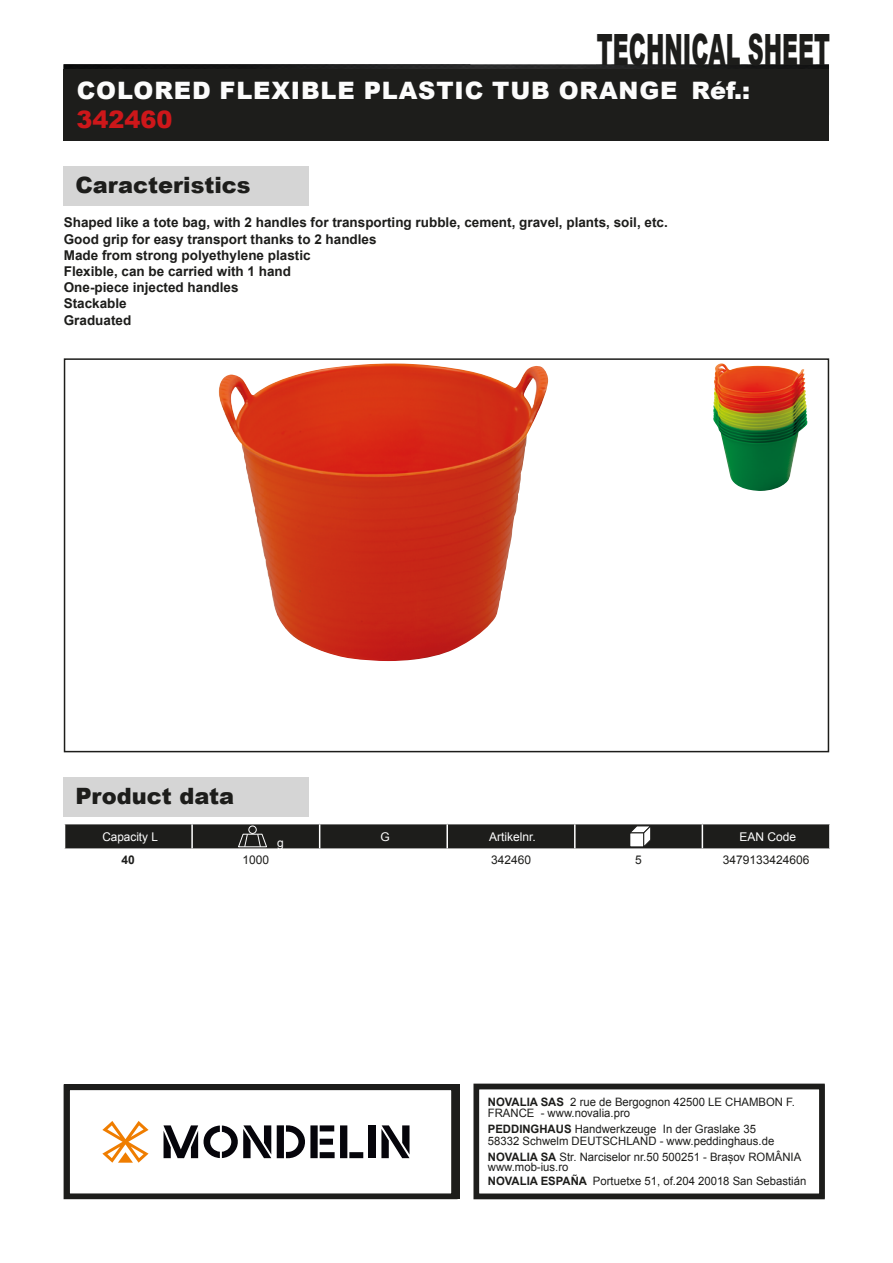
<style>
.page{position:relative;width:893px;height:1263px;background:#fff}
.page>*{position:absolute;margin:0;border:0;box-sizing:border-box;transform-origin:0 0}
.t1{font:900 43.2px "Arial";color:#1d1d1b;scale:.51 1}
.t2{font:900 24px "Arial";letter-spacing:.035em;color:#fcfcfc}
.t3{font:900 24px "Arial";color:#cd171a}
.t4{font:900 22.5px "Arial";color:#1d1d1b}
.t5{font:700 13.5px/16.2px "Arial";color:#1d1d1b}
.t6{font:12.9px/14.2px "Arial";color:#1d1d1b}
.t7{font:700 12.9px "Arial";color:#1d1d1b}
.t8{font:12px "Arial";color:#fff}
.t9{font:12px "Arial";color:#1d1d1b}
.t10{font:700 12px "Arial";color:#1d1d1b}
.t11{font:11.55px/11.6px "Arial";color:#1d1d1b}
.s1{font-weight:700}
</style>
<div class="page">
<img style="left:64px;top:64px;width:765px;height:5px">
<div style="left:64px;top:69px;width:765px;height:72px;background:#1d1d1b"></div>
<div style="left:64px;top:166px;width:245px;height:40px;background:#d5d5d5"></div>
<div style="left:64px;top:358px;width:765px;height:394px;border:2px solid #1d1d1b"></div>
<div style="left:64px;top:777px;width:245px;height:40px;background:#d5d5d5"></div>
<svg style="left:64px;top:824px;width:766px;height:25px;background:#2d2d2b"></svg>
<img style="left:218px;top:363px;width:331px;height:298px">
<img style="left:713px;top:363px;width:95px;height:128px">
<div style="left:473px;top:1084px;width:352px;height:115px;border:6px solid #1d1d1b"></div>
<div style="left:64px;top:1084px;width:393px;height:115px;border:6px solid #1d1d1b"></div>
<svg style="left:277px;top:1125px;width:86px;height:33px"></svg>
<div style="left:369px;top:1125px;width:7px;height:33px;background:#06050b"></div>
<svg style="left:381px;top:1125px;width:28px;height:33px"></svg>
<svg style="left:102px;top:1121px;width:47px;height:42px"></svg>
<svg style="left:164px;top:1125px;width:107px;height:33px"></svg>
<h1 class="t1" style="left:597px;top:18px;width:458px">TECHNICAL SHEET</h1>
<h2 class="t2" style="left:77px;top:73px;width:675px">COLORED FLEXIBLE PLASTIC TUB ORANGE Réf.:</h2>
<h2 class="t3" style="left:76px;top:102px;width:98px">342460</h2>
<h3 class="t4" style="left:75px;top:168px;width:177px">Caracteristics</h3>
<p class="t5" style="left:64px;top:215px;width:605px">Shaped like a tote bag, with 2 handles for transporting rubble, cement, gravel, plants, soil, etc.<br>Good grip for easy transport thanks to 2 handles<br>Made from strong polyethylene plastic<br>Flexible, can be carried with 1 hand<br>One-piece injected handles<br>Stackable<br>Graduated</p>
<h3 class="t4" style="left:75px;top:780px;width:160px">Product data</h3>
<p class="t8" style="left:102px;top:828px;width:57px">Capacity L</p>
<p class="t8" style="left:277px;top:834px;width:8px">g</p>
<p class="t8" style="left:380px;top:828px;width:11px">G</p>
<p class="t8" style="left:489px;top:828px;width:48px">Artikelnr.</p>
<p class="t8" style="left:739px;top:828px;width:58px">EAN Code</p>
<p class="t10" style="left:122px;top:851px;width:15px">40</p>
<p class="t9" style="left:243px;top:851px;width:28px">1000</p>
<p class="t9" style="left:491px;top:851px;width:42px">342460</p>
<p class="t9" style="left:635px;top:851px;width:8px">5</p>
<p class="t9" style="left:723px;top:851px;width:88px">3479133424606</p>
<p class="t11" style="left:488px;top:1096px;width:309px"><span class="s1">NOVALIA SAS</span> 2 rue de Bergognon 42500 LE CHAMBON F.<br>FRANCE - www.novalia.pro</p>
<p class="t11" style="left:488px;top:1123px;width:288px"><span class="s1">PEDDINGHAUS</span> Handwerkzeuge In der Graslake 35<br>58332 Schwelm DEUTSCHLAND - www.peddinghaus.de</p>
<p class="t11" style="left:488px;top:1151px;width:315px;line-height:10.2px"><span class="s1">NOVALIA SA</span> Str. Narciselor nr.50 500251 - Brașov ROMÂNIA www.mob-ius.ro</p>
<p class="t11" style="left:488px;top:1175px;width:320px"><span class="s1">NOVALIA ESPAÑA</span> Portuetxe 51, of.204 20018 San Sebastián</p>
<p class="t7" style="left:504px;top:1105px;width:86px">NOVALIA SAS</p>
<p class="t6" style="left:504px;top:1121px;width:181px">2 rue de Bergognon 42500<br>LE CHAMBON FEUGEROLLES<br>FRANCE<br>www.novalia.pro</p>
</div>
